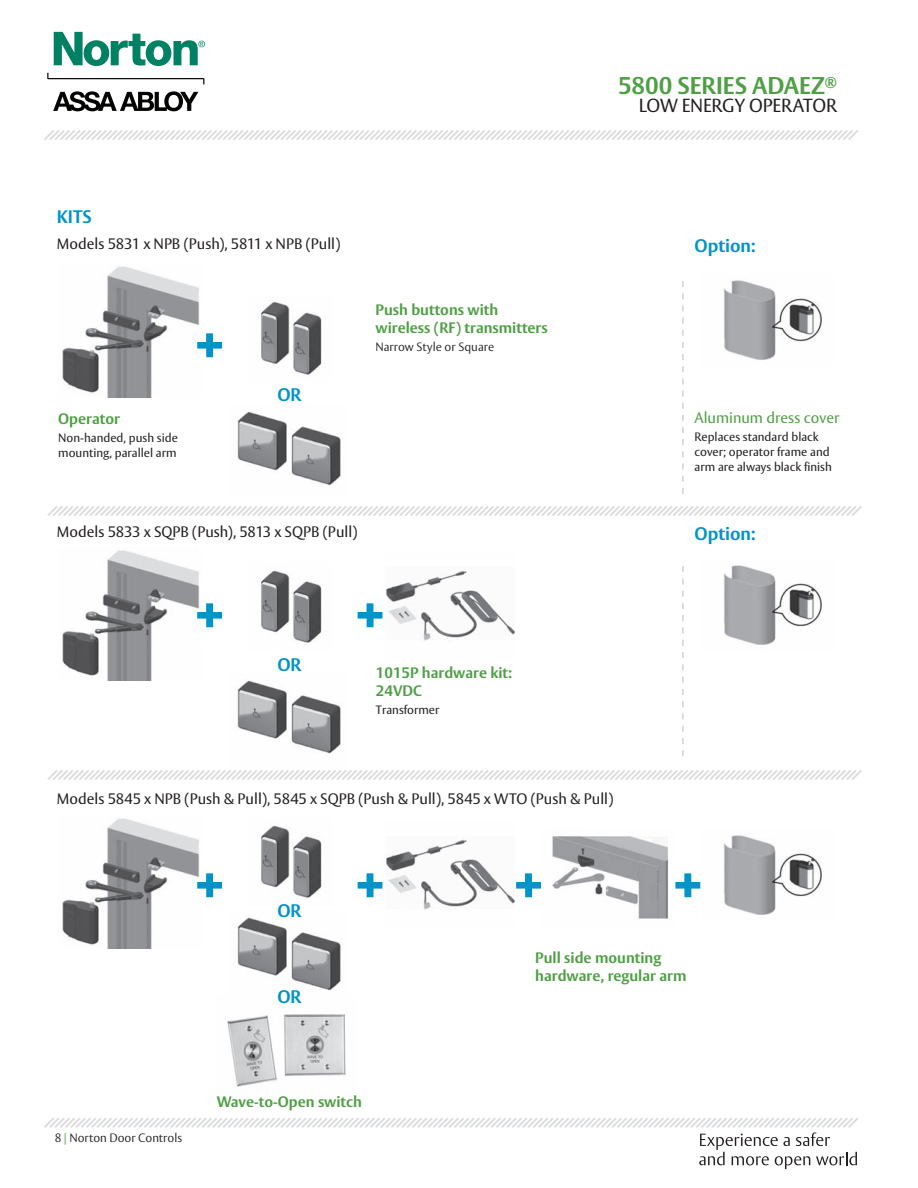
<style>
.page{position:relative;width:918px;height:1188px;background:#fff}
.page>*{position:absolute;margin:0;border:0;box-sizing:border-box;transform-origin:0 0}
.t1{font:700 24px "A6 D+BIOXKU+ASSA Vesta";color:#4f9f45}
.t2{font:18.75px "A6 E+BIOXKU+ASSA Vesta";letter-spacing:-.01em;color:#231f20}
.t3{font:700 18px "ASSA Vesta";color:#0094c8}
.t4{font:15px "ASSA Vesta";letter-spacing:.005em;color:#231f20}
.t5{font:700 15px/18px "ASSA Vesta";color:#4f9f45}
.t6{font:15px "ASSA Vesta";color:#4f9f45}
.t7{font:12px/15px "ASSA Vesta";color:#231f20}
.t8{font:300 12px "ASSA Vesta";color:#231f20}
.s1{color:#4f9f45}
</style>
<div class="page">
<svg style="left:47px;top:73px;width:158px;height:11px"></svg>
<svg style="left:53px;top:91px;width:145px;height:20px"></svg>
<svg style="left:54px;top:32px;width:151px;height:34px"></svg>
<svg style="left:44px;top:130px;width:814px;height:10px"></svg>
<svg style="left:44px;top:1118px;width:814px;height:51px"></svg>
<img style="left:227px;top:1014px;width:119px;height:73px">
<img style="left:237px;top:917px;width:104px;height:74px">
<img style="left:237px;top:412px;width:104px;height:74px">
<img style="left:237px;top:680px;width:104px;height:74px">
<img style="left:62px;top:266px;width:138px;height:131px">
<img style="left:62px;top:550px;width:137px;height:130px">
<img style="left:62px;top:818px;width:137px;height:131px">
<img style="left:261px;top:825px;width:61px;height:73px">
<img style="left:261px;top:301px;width:61px;height:74px">
<img style="left:261px;top:570px;width:61px;height:73px">
<img style="left:386px;top:839px;width:129px;height:71px">
<img style="left:386px;top:570px;width:129px;height:71px">
<img style="left:723px;top:280px;width:99px;height:80px">
<img style="left:552px;top:836px;width:116px;height:83px">
<svg style="left:47px;top:506px;width:815px;height:10px"></svg>
<svg style="left:682px;top:281px;width:2px;height:213px"></svg>
<img style="left:723px;top:565px;width:99px;height:80px">
<img style="left:723px;top:835px;width:99px;height:80px">
<svg style="left:47px;top:770px;width:815px;height:10px"></svg>
<svg style="left:682px;top:566px;width:2px;height:190px"></svg>
<svg style="left:197px;top:333px;width:25px;height:24px"></svg>
<svg style="left:197px;top:603px;width:25px;height:24px"></svg>
<svg style="left:358px;top:603px;width:24px;height:24px"></svg>
<svg style="left:197px;top:873px;width:25px;height:24px"></svg>
<svg style="left:358px;top:873px;width:24px;height:24px"></svg>
<svg style="left:516px;top:873px;width:25px;height:24px"></svg>
<svg style="left:675px;top:873px;width:25px;height:24px"></svg>
<p class="t3" style="left:57px;top:206px;width:37px">KITS</p>
<p class="t4" style="left:57px;top:235px;width:285px">Models 5831 x NPB (Push), 5811 x NPB (Pull)</p>
<p class="t5" style="left:58px;top:411px;width:63px">Operator</p>
<p class="t7" style="left:58px;top:431px;width:121px">Non-handed, push side mounting, parallel arm</p>
<p class="t3" style="left:277px;top:384px;width:25px">OR</p>
<p class="t5" style="left:376px;top:301px;width:174px">Push buttons with wireless (RF) transmitters</p>
<p class="t8" style="left:376px;top:339px;width:120px">Narrow Style or Square</p>
<p class="t4" style="left:57px;top:523px;width:302px">Models 5833 x SQPB (Push), 5813 x SQPB (Pull)</p>
<p class="t3" style="left:277px;top:654px;width:25px">OR</p>
<p class="t5" style="left:376px;top:665px;width:138px">1015P hardware kit:<br>24VDC</p>
<p class="t7" style="left:376px;top:703px;width:65px">Transformer</p>
<h1 class="t1" style="left:618px;top:71px;width:220px">5800 SERIES ADAEZ<sup>®</sup></h1>
<p class="t2" style="left:639px;top:94px;width:200px">LOW ENERGY OPERATOR</p>
<p class="t3" style="left:695px;top:234px;width:63px">Option:</p>
<p class="t6" style="left:695px;top:409px;width:146px">Aluminum dress cover</p>
<p class="t7" style="left:695px;top:430px;width:139px">Replaces standard black cover; operator frame and arm are always black finish</p>
<p class="t3" style="left:695px;top:522px;width:63px">Option:</p>
<p class="t4" style="left:57px;top:789px;width:558px">Models 5845 x NPB (Push &amp; Pull), 5845 x SQPB (Push &amp; Pull), 5845 x WTO (Push &amp; Pull)</p>
<p class="t3" style="left:277px;top:900px;width:25px">OR</p>
<p class="t3" style="left:277px;top:986px;width:25px">OR</p>
<p class="t8" style="left:55px;top:1130px;width:129px">8 <span class="s1">|</span> Norton Door Controls</p>
<p class="t5" style="left:217px;top:1093px;width:147px">Wave-to-Open switch</p>
<p class="t5" style="left:535px;top:950px;width:153px">Pull side mounting hardware, regular arm</p>
</div>
